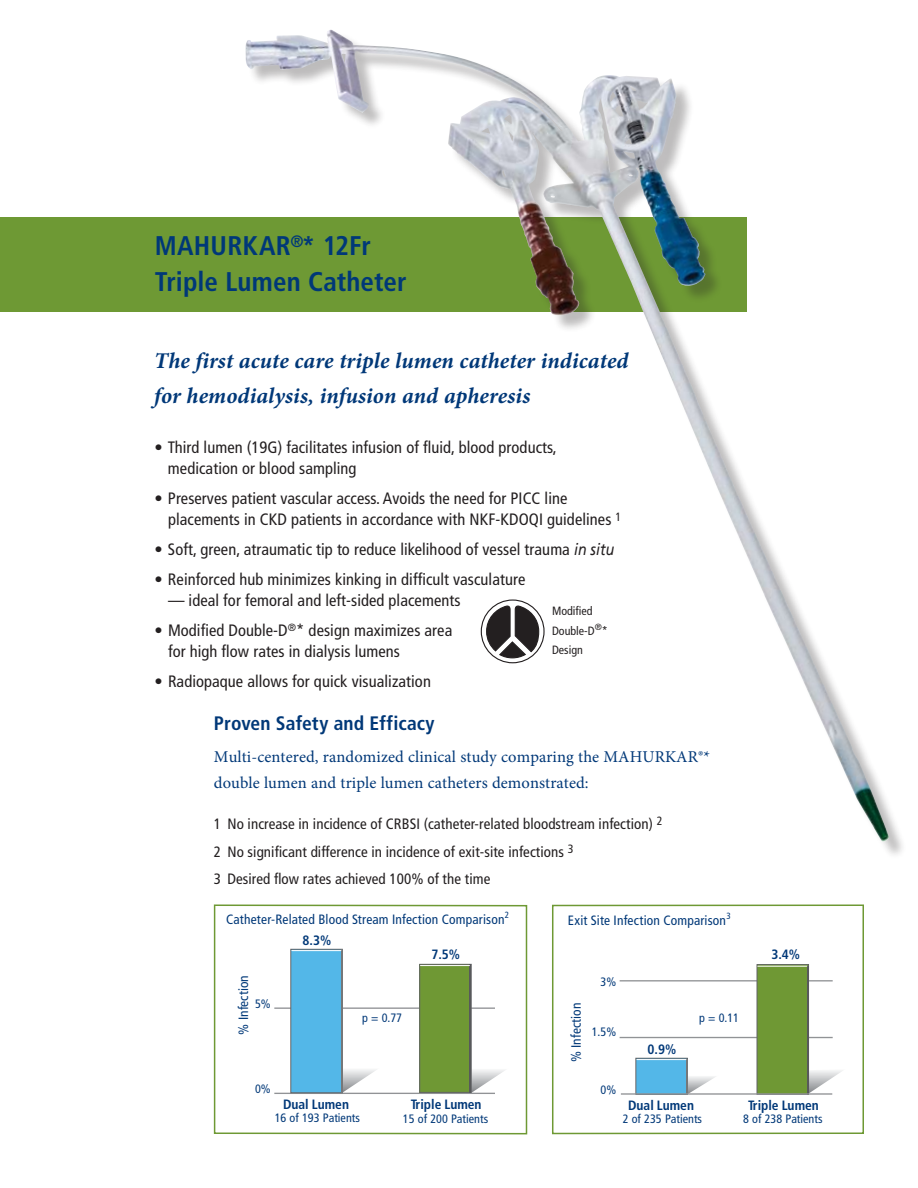
<style>
.page{position:relative;width:918px;height:1188px;background:#fff}
.page>*{position:absolute;margin:0;border:0;box-sizing:border-box;transform-origin:0 0}
.t1{font:700 condensed 27px/36px "Frutiger LT Std";letter-spacing:.005em;color:#003878}
.t2{font:italic 700 22.5px/34.5px "Minion Pro";letter-spacing:.005em;color:#003878}
.t3{font:700 condensed 19.5px "Frutiger LT Std";letter-spacing:.005em;color:#003878}
.t4{font:condensed 16.5px/21px "Frutiger LT Std";letter-spacing:.005em;color:#231f20}
.t5{font:16.5px "Minion Pro";letter-spacing:.005em;color:#003878}
.t6{font:condensed 15px/27.8px "Frutiger LT Std";letter-spacing:.005em;color:#231f20}
.t7{font:condensed 13.5px "Frutiger LT Std";letter-spacing:.01em;color:#003878}
.t8{font:700 condensed 13.5px "Frutiger LT Std";color:#003878}
.t9{font:condensed 12.15px "Frutiger LT Std";color:#003878}
.t10{font:condensed 12px/19.5px "Frutiger LT Std";color:#231f20}
.s1{font-style:italic;font-stretch:normal}
</style>
<div class="page">
<div style="left:0;top:217px;width:746px;height:95px;background:#6e9934"></div>
<div style="left:248px;top:32px;width:659px;height:827px;background:#231f20;opacity:.3"></div>
<img style="left:245px;top:31px;width:335px;height:285px">
<svg style="left:213px;top:904px;width:315px;height:231px"></svg>
<hr style="left:620px;top:980px;width:213px;height:1px;background:#919396">
<hr style="left:620px;top:1037px;width:213px;height:1px;background:#919396">
<svg style="left:688px;top:1076px;width:28px;height:17px"></svg>
<div style="left:636px;top:1058px;width:51px;height:36px;background:#53b7e8"></div>
<div style="left:636px;top:1058px;width:52px;height:37px;border:1px solid #636467"></div>
<hr style="left:686px;top:1060px;width:2px;height:34px;background:#757779">
<hr style="left:637px;top:1059px;width:49px;height:1px;background:#fff">
<svg style="left:809px;top:1070px;width:34px;height:24px"></svg>
<div style="left:757px;top:965px;width:52px;height:129px;background:#6f9834"></div>
<div style="left:757px;top:964px;width:52px;height:131px;border:1px solid #636467"></div>
<hr style="left:807px;top:966px;width:2px;height:129px;background:#58595b">
<hr style="left:621px;top:1093px;width:211px;height:2px;background:#919396">
<hr style="left:758px;top:966px;width:49px;height:1px;background:#fff">
<div style="left:552px;top:904px;width:312px;height:230px;border:2px solid #6e9934"></div>
<svg style="left:481px;top:600px;width:63px;height:63px"></svg>
<div style="left:481px;top:599px;width:64px;height:64px;border:1px solid #231f20;border-radius:50%"></div>
<svg style="left:486px;top:605px;width:54px;height:54px"></svg>
<h1 class="t1" style="left:155px;top:228px;width:253px">MAHURKAR<sup>®</sup>* 12Fr<br>Triple Lumen Catheter</h1>
<h2 class="t2" style="left:154px;top:343px;width:476px">The first acute care triple lumen catheter indicated for hemodialysis, infusion and apheresis</h2>
<p class="t4" style="left:168px;top:437px;width:390px;text-indent:-13px">• Third lumen (19G) facilitates infusion of fluid, blood products, medication or blood sampling</p>
<p class="t4" style="left:168px;top:488px;width:455px;text-indent:-14px">• Preserves patient vascular access. Avoids the need for PICC line placements in CKD patients in accordance with NKF-KDOQI guidelines <sup>1</sup></p>
<p class="t4" style="left:154px;top:539px;width:461px">• Soft, green, atraumatic tip to reduce likelihood of vessel trauma <span class="s1">in situ</span></p>
<p class="t4" style="left:154px;top:569px;width:372px">• Reinforced hub minimizes kinking in difficult vasculature</p>
<p class="t4" style="left:168px;top:590px;width:294px">— ideal for femoral and left-sided placements</p>
<p class="t4" style="left:168px;top:620px;width:286px;text-indent:-13px">• Modified Double-D<sup>®</sup>* design maximizes area for high flow rates in dialysis lumens</p>
<p class="t4" style="left:155px;top:671px;width:278px">• Radiopaque allows for quick visualization</p>
<p class="t3" style="left:214px;top:711px;width:222px">Proven Safety and Efficacy</p>
<p class="t5" style="left:214px;top:746px;width:417px">Multi-centered, randomized clinical study comparing the Mahurkar</p>
<p class="t5" style="left:698px;top:746px;width:14px">®*</p>
<p class="t5" style="left:214px;top:771px;width:376px">double lumen and triple lumen catheters demonstrated:</p>
<p class="t6" style="left:214px;top:810px;width:450px">1 No increase in incidence of CRBSI (catheter-related bloodstream infection) <sup>2<br></sup>2 No significant difference in incidence of exit-site infections <sup>3<br></sup>3 Desired flow rates achieved 100% of the time</p>
<p class="t10" style="left:552px;top:601px;width:57px">Modified<br>Double-D<sup>®</sup>*<br>Design</p>
<p class="t7" style="left:226px;top:911px;width:285px">Catheter-Related Blood Stream Infection Comparison<sup>2</sup></p>
<p class="t7" style="left:236px;top:1035px;width:61px;rotate:-90deg">% Infection</p>
<p class="t9" style="left:255px;top:997px;width:17px">5%</p>
<p class="t9" style="left:255px;top:1082px;width:17px">0%</p>
<p class="t8" style="left:303px;top:932px;width:30px">8.3%</p>
<p class="t9" style="left:362px;top:1010px;width:42px">p = 0.77</p>
<p class="t8" style="left:431px;top:946px;width:30px">7.5%</p>
<p class="t8" style="left:283px;top:1096px;width:67px">Dual Lumen</p>
<p class="t9" style="left:275px;top:1111px;width:87px">16 of 193 Patients</p>
<p class="t8" style="left:411px;top:1096px;width:72px">Triple Lumen</p>
<p class="t9" style="left:403px;top:1111px;width:87px">15 of 200 Patients</p>
<p class="t7" style="left:568px;top:913px;width:164px">Exit Site Infection Comparison<sup>3</sup></p>
<p class="t9" style="left:601px;top:974px;width:17px">3%</p>
<p class="t7" style="left:568px;top:1062px;width:61px;rotate:-90deg">% Infection</p>
<p class="t9" style="left:699px;top:1011px;width:42px">p = 0.11</p>
<p class="t9" style="left:592px;top:1025px;width:26px">1.5%</p>
<p class="t8" style="left:648px;top:1041px;width:30px">0.9%</p>
<p class="t9" style="left:601px;top:1083px;width:17px">0%</p>
<p class="t8" style="left:771px;top:947px;width:30px">3.4%</p>
<p class="t8" style="left:628px;top:1097px;width:67px">Dual Lumen</p>
<p class="t9" style="left:623px;top:1112px;width:81px">2 of 235 Patients</p>
<p class="t9" style="left:743px;top:1112px;width:81px">8 of 238 Patients</p>
<p class="t8" style="left:748px;top:1097px;width:72px">Triple Lumen</p>
</div>
